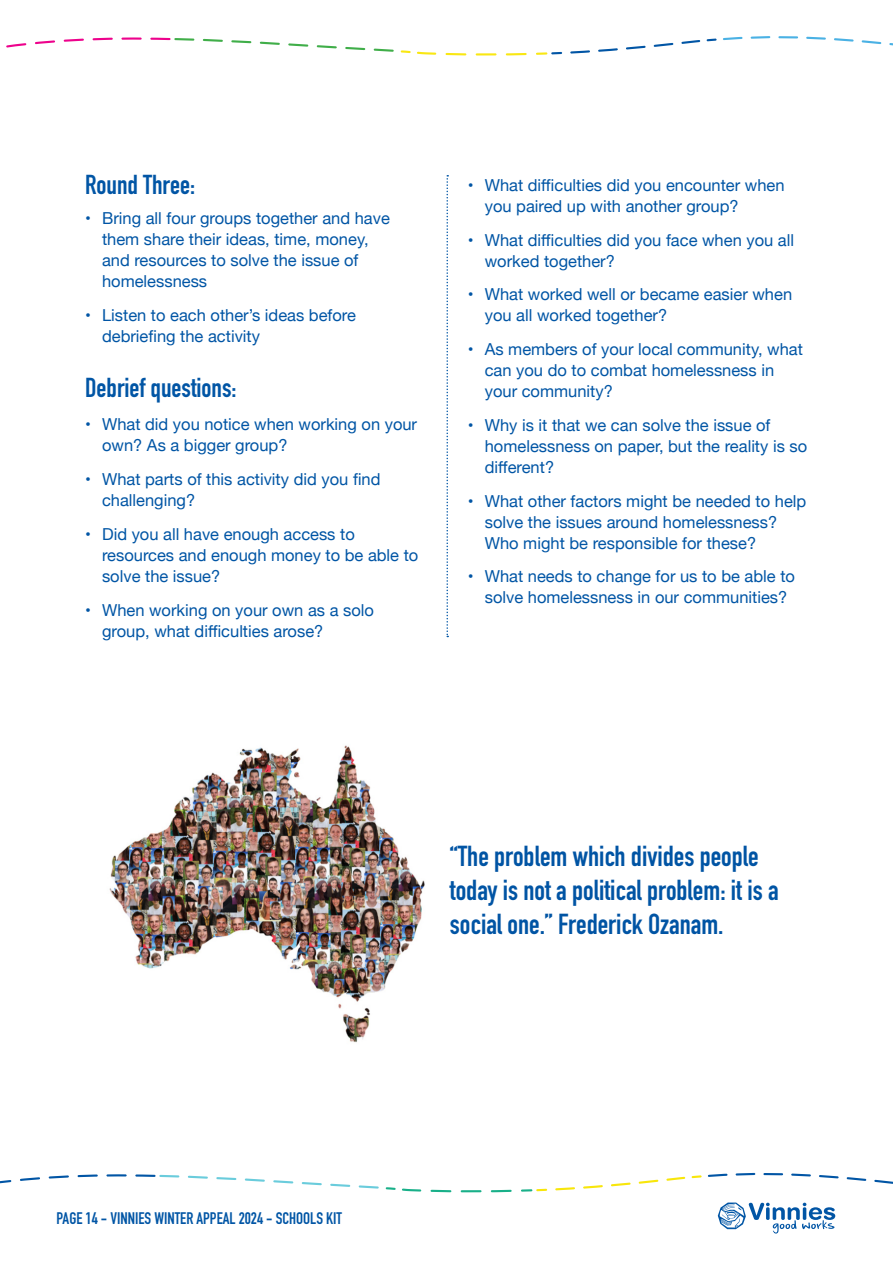
<style>
.page{position:relative;width:893px;height:1263px;background:#fff}
.page>*{position:absolute;margin:0;border:0;box-sizing:border-box;transform-origin:0 0}
.t1{font:700 28.5px/34.2px "DIN Condensed";color:#0054a4}
.Body{font:700 27px "DIN Condensed";color:#0155a5}
.Body-2{font:16.5px/21px "Helvetica Neue";color:#0155a5}
.t2{font:700 16.5px "DIN Condensed";color:#0155a5}
</style>
<div class="page">
<svg style="left:0;top:1172px;width:893px;height:21px"></svg>
<svg style="left:718px;top:1202px;width:117px;height:31px"></svg>
<svg style="left:6px;top:36px;width:887px;height:20px"></svg>
<svg style="left:446px;top:175px;width:2px;height:462px"></svg>
<img style="left:109px;top:745px;width:316px;height:298px">
<p class="Body" style="left:85px;top:167px;width:111px">Round Three:</p>
<p class="Body-2" style="left:102px;top:208px;width:289px;text-indent:-17px">• Bring all four groups together and have them share their ideas, time, money, and resources to solve the issue of homelessness</p>
<p class="Body-2" style="left:102px;top:305px;width:255px;text-indent:-17px">• Listen to each other’s ideas before debriefing the activity</p>
<p class="Body" style="left:85px;top:369px;width:153px">Debrief questions:</p>
<p class="Body-2" style="left:102px;top:415px;width:317px;text-indent:-17px">• What did you notice when working on your own? As a bigger group?</p>
<p class="Body-2" style="left:102px;top:470px;width:280px;text-indent:-17px">• What parts of this activity did you find challenging?</p>
<p class="Body-2" style="left:102px;top:524px;width:318px;text-indent:-17px">• Did you all have enough access to resources and enough money to be able to solve the issue?</p>
<p class="Body-2" style="left:102px;top:600px;width:273px;text-indent:-17px">• When working on your own as a solo group, what difficulties arose?</p>
<p class="Body-2" style="left:485px;top:175px;width:301px;text-indent:-17px">• What difficulties did you encounter when you paired up with another group?</p>
<p class="Body-2" style="left:485px;top:230px;width:311px;text-indent:-17px">• What difficulties did you face when you all worked together?</p>
<p class="Body-2" style="left:485px;top:285px;width:309px;text-indent:-17px">• What worked well or became easier when you all worked together?</p>
<p class="Body-2" style="left:485px;top:340px;width:320px;text-indent:-17px">• As members of your local community, what can you do to combat homelessness in your community?</p>
<p class="Body-2" style="left:485px;top:415px;width:324px;text-indent:-17px">• Why is it that we can solve the issue of homelessness on paper, but the reality is so different?</p>
<p class="Body-2" style="left:485px;top:491px;width:323px;text-indent:-17px">• What other factors might be needed to help solve the issues around homelessness?<br>Who might be responsible for these?</p>
<p class="Body-2" style="left:468px;top:567px;width:329px;text-align:center">• What needs to change for us to be able to solve homelessness in our communities?</p>
<p class="t1" style="left:450px;top:838px;width:330px">“The problem which divides people today is not a political problem: it is a social one.” Frederick Ozanam.</p>
<p class="t2" style="left:57px;top:1207px;width:287px">PAGE 14 - VINNIES WINTER APPEAL 2024 - SCHOOLS KIT</p>
</div>
